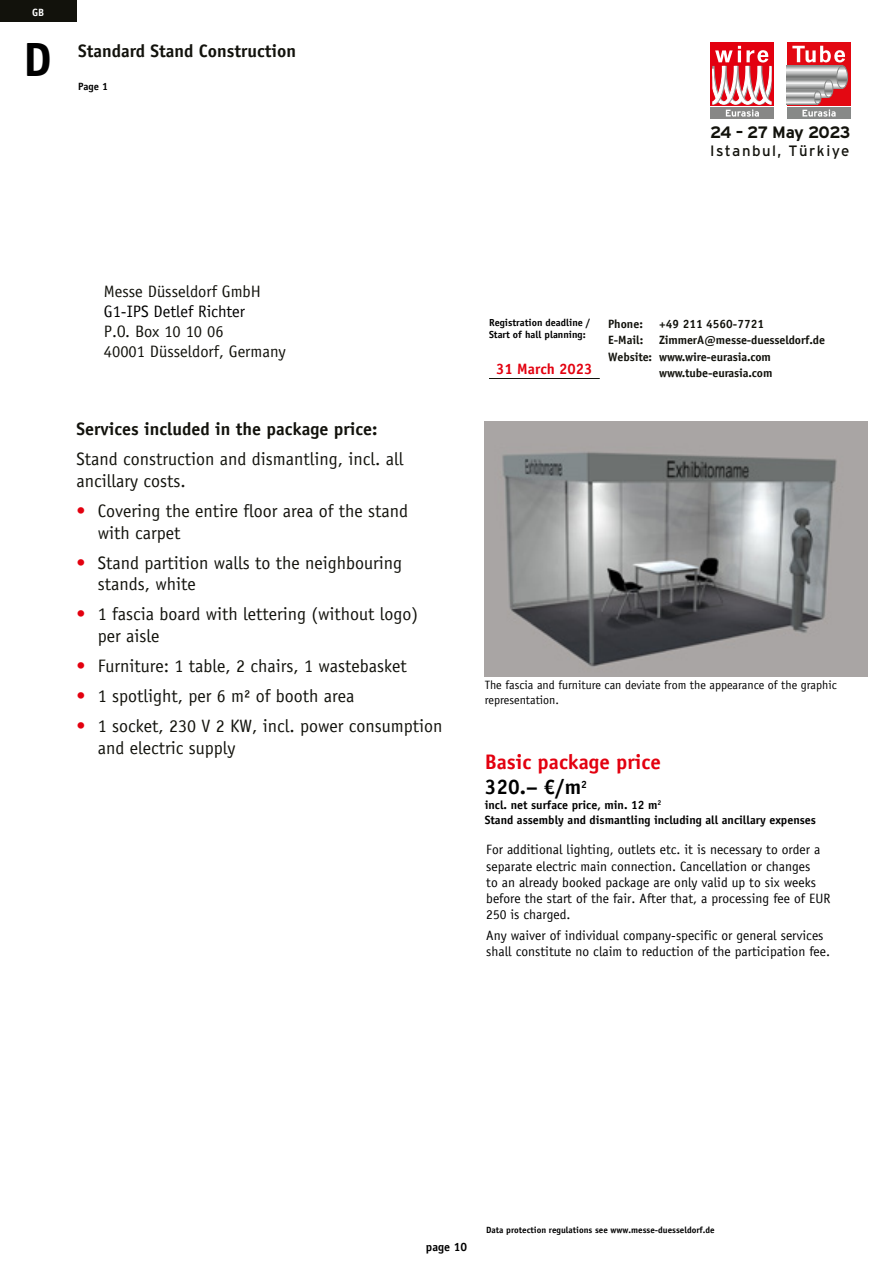
<style>
.page{position:relative;width:893px;height:1263px;background:#fff}
.page>*{position:absolute;margin:0;border:0;box-sizing:border-box;transform-origin:0 0}
.t1{font:700 48px "Officina Sans";color:#000}
.t2{font:700 21px "Officina Sans";color:#e3000f}
.t3{font:700 21px "Officina Sans";color:#000}
.t4{font:18px/21.6px "Officina Sans";color:#12120c}
.t5{font:700 18px "Officina Sans";color:#12120c}
.t6{font:16.5px "Officina Sans";color:#12120c}
.t7{font:16.5px "Officina Sans";color:#000}
.t8{font:700 16.5px "Interstate";letter-spacing:-.04em;color:#12120c}
.t9{font:15px "Interstate";letter-spacing:.1em;color:#12120c}
.englisch{font:700 15px "Officina Sans";color:#e3000f}
._32__TNB_GB_Body{font:13.5px/16.2px "Officina Sans";color:#000}
.englisch-2{font:700 12px "Officina Sans";letter-spacing:-.01em;color:#12120c}
.t10{font:700 12px/15px "Officina Sans";color:#000}
.t11{font:12px/15px "Officina Sans";color:#000}
.t12{font:700 10.5px "Officina Sans";color:#000}
.t13{font:700 10.5px "Officina Sans";color:#fff}
.t14{font:700 10.2px/11.7px "Officina Sans";color:#000}
.englisch-3{font:700 9px "Officina Sans";color:#000}
.s1{color:#e3000f}
</style>
<div class="page">
<div style="left:787px;top:43px;width:63px;height:63px;background:#e30812"></div>
<svg style="left:787px;top:66px;width:5px;height:14px"></svg>
<svg style="left:787px;top:80px;width:5px;height:11px"></svg>
<svg style="left:787px;top:91px;width:5px;height:13px"></svg>
<div style="left:787px;top:107px;width:63px;height:12px;background:#878988"></div>
<svg style="left:792px;top:46px;width:56px;height:71px"></svg>
<svg style="left:710px;top:43px;width:64px;height:63px"></svg>
<div style="left:710px;top:107px;width:64px;height:12px;background:#878786"></div>
<svg style="left:713px;top:46px;width:58px;height:71px"></svg>
<div style="left:0;top:0;width:77px;height:21px;background:#12120c"></div>
<img style="left:485px;top:422px;width:383px;height:254px">
<hr style="left:489px;top:378px;width:111px;height:1px;background:#12120c">
<p class="t13" style="left:32px;top:6px;width:14px">GB</p>
<p class="t1" style="left:23px;top:30px;width:30px">D</p>
<p class="t5" style="left:78px;top:40px;width:219px">Standard Stand Construction</p>
<p class="t12" style="left:78px;top:80px;width:31px">Page 1</p>
<p class="t8" style="left:710px;top:123px;width:142px">24 – 27 May 2023</p>
<p class="t9" style="left:710px;top:142px;width:141px">Istanbul, Türkiye</p>
<p class="t6" style="left:104px;top:282px;width:159px">Messe Düsseldorf GmbH</p>
<p class="t7" style="left:104px;top:302px;width:143px">G1-IPS Detlef Richter</p>
<p class="t6" style="left:104px;top:322px;width:121px">P.O. Box 10 10 06</p>
<p class="t6" style="left:104px;top:342px;width:184px">40001 Düsseldorf, Germany</p>
<p class="t5" style="left:77px;top:418px;width:302px">Services included in the package price:</p>
<p class="t4" style="left:77px;top:448px;width:329px">Stand construction and dismantling, incl. all ancillary costs.</p>
<p class="t4" style="left:98px;top:500px;width:312px;text-indent:-21px"><span class="s1">•</span> Covering the entire floor area of the stand with carpet</p>
<p class="t4" style="left:98px;top:552px;width:306px;text-indent:-21px"><span class="s1">•</span> Stand partition walls to the neighbouring stands, white</p>
<p class="t4" style="left:98px;top:604px;width:322px;text-indent:-21px"><span class="s1">•</span> 1 fascia board with lettering (without logo) per aisle</p>
<p class="t4" style="left:77px;top:655px;width:332px"><span class="s1">•</span> Furniture: 1 table, 2 chairs, 1 wastebasket</p>
<p class="t4" style="left:77px;top:685px;width:279px"><span class="s1">•</span> 1 spotlight, per 6 m² of booth area</p>
<p class="t4" style="left:98px;top:715px;width:346px;text-indent:-21px"><span class="s1">•</span> 1 socket, 230 V 2 KW, incl. power consumption and electric supply</p>
<p class="t14" style="left:489px;top:317px;width:103px">Registration deadline /<br>Start of hall planning:</p>
<p class="englisch" style="left:496px;top:359px;width:98px">31 March 2023</p>
<p class="englisch-2" style="left:608px;top:316px;width:36px">Phone:</p>
<p class="englisch-2" style="left:659px;top:316px;width:106px">+49 211 4560-7721</p>
<p class="englisch-2" style="left:608px;top:333px;width:37px">E-Mail:</p>
<p class="englisch-2" style="left:659px;top:333px;width:167px">ZimmerA@messe-duesseldorf.de</p>
<p class="englisch-2" style="left:608px;top:349px;width:164px">Website: www.wire-eurasia.com</p>
<p class="englisch-2" style="left:659px;top:366px;width:115px">www.tube-eurasia.com</p>
<p class="t11" style="left:485px;top:678px;width:354px">The fascia and furniture can deviate from the appearance of the graphic representation.</p>
<p class="t2" style="left:485px;top:749px;width:178px">Basic package price</p>
<p class="t3" style="left:485px;top:774px;width:104px">320.– €/m<sup>2</sup></p>
<p class="t10" style="left:485px;top:797px;width:333px">incl. net surface price, min. 12 m<sup>2<br></sup>Stand assembly and dismantling including all ancillary expenses</p>
<p class="_32__TNB_GB_Body" style="left:486px;top:842px;width:346px">For additional lighting, outlets etc. it is necessary to order a separate electric main connection. Cancellation or changes<br>to an already booked package are only valid up to six weeks before the start of the fair. After that, a processing fee of EUR 250 is charged.</p>
<p class="_32__TNB_GB_Body" style="left:486px;top:927px;width:345px">Any waiver of individual company-specific or general services shall constitute no claim to reduction of the participation fee.</p>
<p class="t10" style="left:426px;top:1239px;width:43px">page 10</p>
<p class="englisch-3" style="left:486px;top:1224px;width:230px">Data protection regulations see www.messe-duesseldorf.de</p>
</div>
